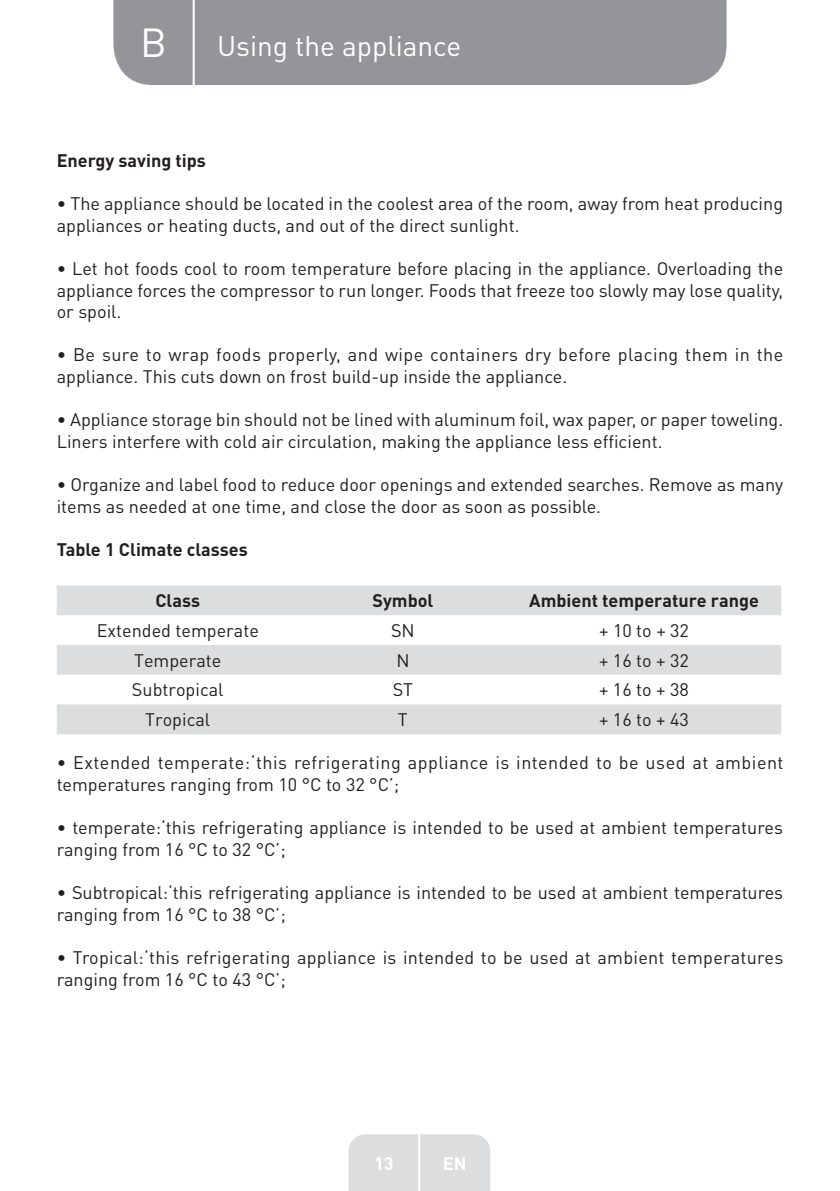
<style>
.page{position:relative;width:840px;height:1191px;background:#fff}
.page>*{position:absolute;margin:0;border:0;box-sizing:border-box;transform-origin:0 0}
.t1{font:40px "DIN Pro";color:#fff}
.t2{font:28px "DIN Pro";color:#fff}
.t3{font:18px/21.6px "DIN Pro";color:#231f20}
.t4{font:18px/21.6px "DIN Pro";letter-spacing:.025em;color:#231f20}
.t5{font:700 18px "DIN Pro";color:#231f20}
.t6{font:700 18px "DIN Pro";color:#fff}
</style>
<div class="page">
<div style="left:113px;top:0;width:613px;height:85px;background:#939598"></div>
<div style="left:348px;top:1134px;width:142px;height:57px;background:#dcdddf"></div>
<hr style="left:418px;top:1111px;width:2px;height:80px;background:#fff">
<hr style="left:192px;top:0;width:2px;height:88px;background:#fff">
<svg style="left:57px;top:585px;width:723px;height:149px;fill:#dcdddf"></svg>
<h1 class="t1" style="left:140px;top:15px;width:28px">B</h1>
<h2 class="t2" style="left:217px;top:27px;width:246px">Using the appliance</h2>
<p class="t5" style="left:57px;top:148px;width:151px">Energy saving tips</p>
<p class="t3" style="left:57px;top:192px;width:727px">• The appliance should be located in the coolest area of the room, away from heat producing appliances or heating ducts, and out of the direct sunlight.</p>
<p class="t3" style="left:57px;top:257px;width:727px;text-align:justify">• Let hot foods cool to room temperature before placing in the appliance. Overloading the appliance forces the compressor to run longer. Foods that freeze too slowly may lose quality, or spoil.</p>
<p class="t3" style="left:57px;top:343px;width:727px">• Be sure to wrap foods properly, and wipe containers dry before placing them in the appliance. This cuts down on frost build-up inside the appliance.</p>
<p class="t3" style="left:57px;top:408px;width:727px">• Appliance storage bin should not be lined with aluminum foil, wax paper, or paper toweling.<br>Liners interfere with cold air circulation, making the appliance less efficient.</p>
<p class="t3" style="left:57px;top:473px;width:727px">• Organize and label food to reduce door openings and extended searches. Remove as many items as needed at one time, and close the door as soon as possible.</p>
<p class="t5" style="left:57px;top:537px;width:192px">Table 1 Climate classes</p>
<p class="t5" style="left:155px;top:588px;width:46px">Class</p>
<p class="t5" style="left:372px;top:588px;width:63px">Symbol</p>
<p class="t5" style="left:529px;top:588px;width:231px">Ambient temperature range</p>
<p class="t3" style="left:97px;top:619px;width:163px">Extended temperate</p>
<p class="t3" style="left:391px;top:619px;width:25px">SN</p>
<p class="t3" style="left:598px;top:619px;width:91px">+ 10 to + 32</p>
<p class="t3" style="left:134px;top:648px;width:89px">Temperate</p>
<p class="t3" style="left:396px;top:648px;width:15px">N</p>
<p class="t3" style="left:598px;top:648px;width:91px">+ 16 to + 32</p>
<p class="t3" style="left:132px;top:678px;width:93px">Subtropical</p>
<p class="t3" style="left:392px;top:678px;width:22px">ST</p>
<p class="t3" style="left:598px;top:678px;width:91px">+ 16 to + 38</p>
<p class="t3" style="left:145px;top:708px;width:66px">Tropical</p>
<p class="t3" style="left:398px;top:708px;width:11px">T</p>
<p class="t3" style="left:598px;top:708px;width:91px">+ 16 to + 43</p>
<p class="t4" style="left:57px;top:751px;width:728px">• Extended temperate:‘this refrigerating appliance is intended to be used at ambient temperatures ranging from 10 °C to 32 °C’;</p>
<p class="t3" style="left:57px;top:816px;width:727px">• temperate:‘this refrigerating appliance is intended to be used at ambient temperatures ranging from 16 °C to 32 °C’;</p>
<p class="t3" style="left:57px;top:881px;width:727px">• Subtropical:‘this refrigerating appliance is intended to be used at ambient temperatures ranging from 16 °C to 38 °C’;</p>
<p class="t3" style="left:57px;top:946px;width:727px">• Tropical:‘this refrigerating appliance is intended to be used at ambient temperatures ranging from 16 °C to 43 °C’;</p>
<p class="t6" style="left:374px;top:1150px;width:21px">13</p>
<p class="t6" style="left:442px;top:1150px;width:25px">EN</p>
</div>
